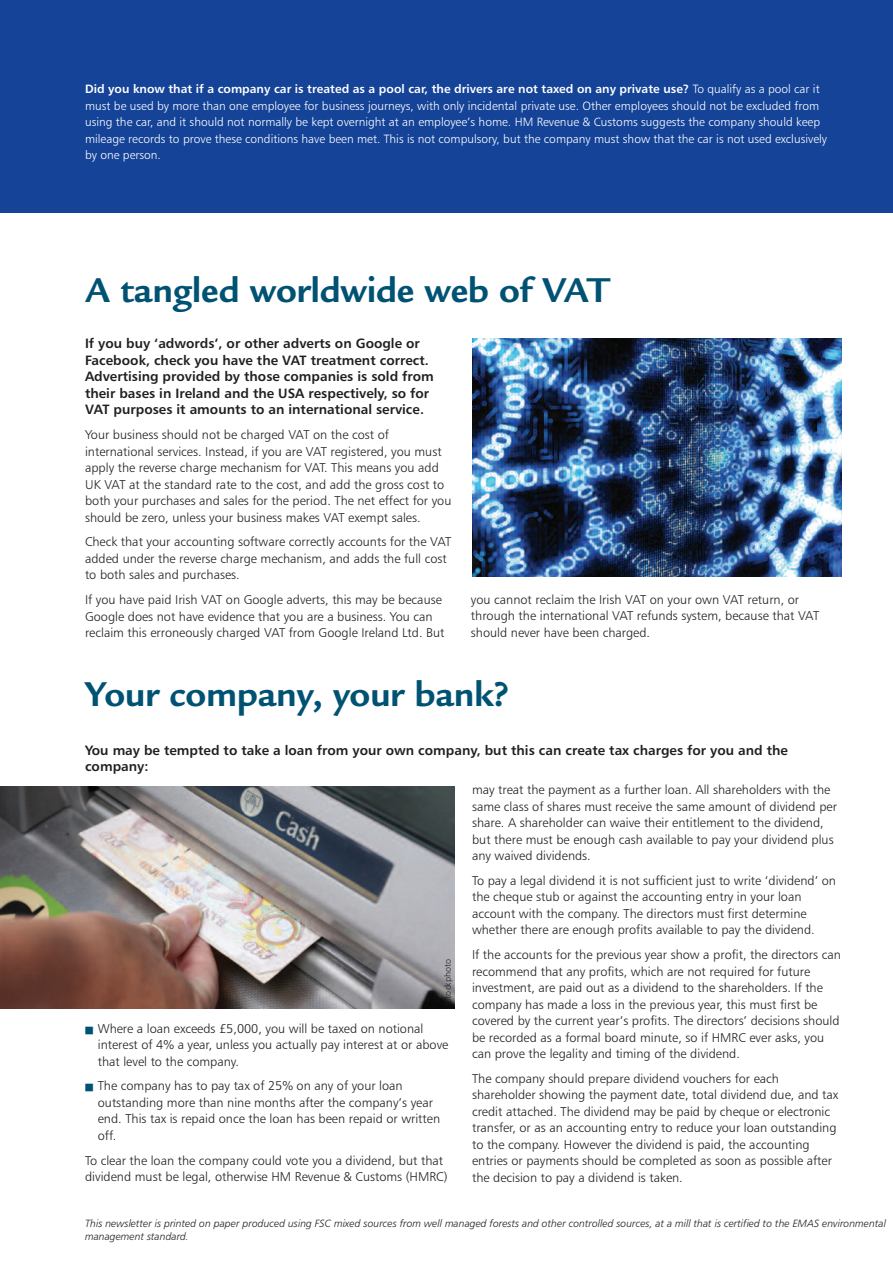
<style>
.page{position:relative;width:893px;height:1263px;background:#fff}
.page>*{position:absolute;margin:0;border:0;box-sizing:border-box;transform-origin:0 0}
.t1{font:700 37.5px "Legacy Sans Std";color:#005273}
.t2{font:13.5px/16.5px "Humanist 777 BT Bold B";color:#231f20}
.t3{font:12.75px/16.5px "Humanist 777 BT Light B";color:#231f20}
.t4{font:12px/16.5px "Humanist 777 BT Light B";color:#fff}
.t5{font:12px "Humanist 777 BT Bold B";color:#fff}
.t6{font:10.5px/12.8px "Humanist 777 BT Light Italic B";color:#231f20}
.t7{font:9px "Humanist 777 BT Light B";color:#231f20}
.s1{font-family:"Humanist 777 BT Light B"}
.s2{color:#005273}
</style>
<div class="page">
<div style="left:0;top:0;width:893px;height:213px;background:#154398"></div>
<img style="left:472px;top:338px;width:370px;height:238px">
<img style="left:0;top:786px;width:455px;height:222px">
<p class="t5" style="left:85px;top:84px;width:736px">Did you know that if a company car is treated as a pool car, the drivers are not taxed on any private use? <span class="s1">To qualify as a pool car it</span></p>
<p class="t4" style="left:85px;top:99px;width:743px">must be used by more than one employee for business journeys, with only incidental private use. Other employees should not be excluded from using the car, and it should not normally be kept overnight at an employee’s home. HM Revenue &amp; Customs suggests the company should keep mileage records to prove these conditions have been met. This is not compulsory, but the company must show that the car is not used exclusively by one person.</p>
<h1 class="t1" style="left:85px;top:276px;width:526px">A tangled worldwide web of VAT</h1>
<p class="t2" style="left:85px;top:336px;width:350px">If you buy ‘adwords’, or other adverts on Google or Facebook, check you have the VAT treatment correct.<br>Advertising provided by those companies is sold from their bases in Ireland and the USA respectively, so for VAT purposes it amounts to an international service.</p>
<p class="t3" style="left:85px;top:427px;width:368px">Your business should not be charged VAT on the cost of international services. Instead, if you are VAT registered, you must apply the reverse charge mechanism for VAT. This means you add UK VAT at the standard rate to the cost, and add the gross cost to both your purchases and sales for the period. The net effect for you should be zero, unless your business makes VAT exempt sales.</p>
<p class="t3" style="left:85px;top:535px;width:368px">Check that your accounting software correctly accounts for the VAT added under the reverse charge mechanism, and adds the full cost to both sales and purchases.</p>
<p class="t3" style="left:85px;top:592px;width:361px">If you have paid Irish VAT on Google adverts, this may be because<br>Google does not have evidence that you are a business. You can reclaim this erroneously charged VAT from Google Ireland Ltd. But</p>
<p class="t3" style="left:471px;top:592px;width:350px">you cannot reclaim the Irish VAT on your own VAT return, or through the international VAT refunds system, because that VAT should never have been charged.</p>
<h1 class="t1" style="left:85px;top:680px;width:426px">Your company, your bank?</h1>
<p class="t2" style="left:85px;top:743px;width:704px">You may be tempted to take a loan from your own company, but this can create tax charges for you and the company:</p>
<p class="t7" style="left:444px;top:1005px;width:47px;rotate:-90deg">Si tockphoto</p>
<p class="t3" style="left:98px;top:1021px;width:352px;text-indent:-13px"><span class="s2">■</span> Where a loan exceeds £5,000, you will be taxed on notional interest of 4% a year, unless you actually pay interest at or above that level to the company.</p>
<p class="t3" style="left:98px;top:1079px;width:344px;text-indent:-13px"><span class="s2">■</span> The company has to pay tax of 25% on any of your loan outstanding more than nine months after the company’s year end. This tax is repaid once the loan has been repaid or written off.</p>
<p class="t3" style="left:85px;top:1153px;width:364px">To clear the loan the company could vote you a dividend, but that dividend must be legal, otherwise HM Revenue &amp; Customs (HMRC)</p>
<p class="t3" style="left:472px;top:782px;width:366px">may treat the payment as a further loan. All shareholders with the same class of shares must receive the same amount of dividend per share. A shareholder can waive their entitlement to the dividend, but there must be enough cash available to pay your dividend plus any waived dividends.</p>
<p class="t3" style="left:472px;top:873px;width:365px">To pay a legal dividend it is not sufficient just to write ‘dividend’ on the cheque stub or against the accounting entry in your loan account with the company. The directors must first determine whether there are enough profits available to pay the dividend.</p>
<p class="t3" style="left:472px;top:947px;width:370px">If the accounts for the previous year show a profit, the directors can recommend that any profits, which are not required for future investment, are paid out as a dividend to the shareholders. If the company has made a loss in the previous year, this must first be covered by the current year’s profits. The directors’ decisions should be recorded as a formal board minute, so if HMRC ever asks, you can prove the legality and timing of the dividend.</p>
<p class="t3" style="left:472px;top:1071px;width:368px">The company should prepare dividend vouchers for each shareholder showing the payment date, total dividend due, and tax credit attached. The dividend may be paid by cheque or electronic transfer, or as an accounting entry to reduce your loan outstanding to the company. However the dividend is paid, the accounting entries or payments should be completed as soon as possible after the decision to pay a dividend is taken.</p>
<p class="t6" style="left:85px;top:1218px;width:802px">This newsletter is printed on paper produced using FSC mixed sources from well managed forests and other controlled sources, at a mill that is certified to the EMAS environmental management standard.</p>
</div>
